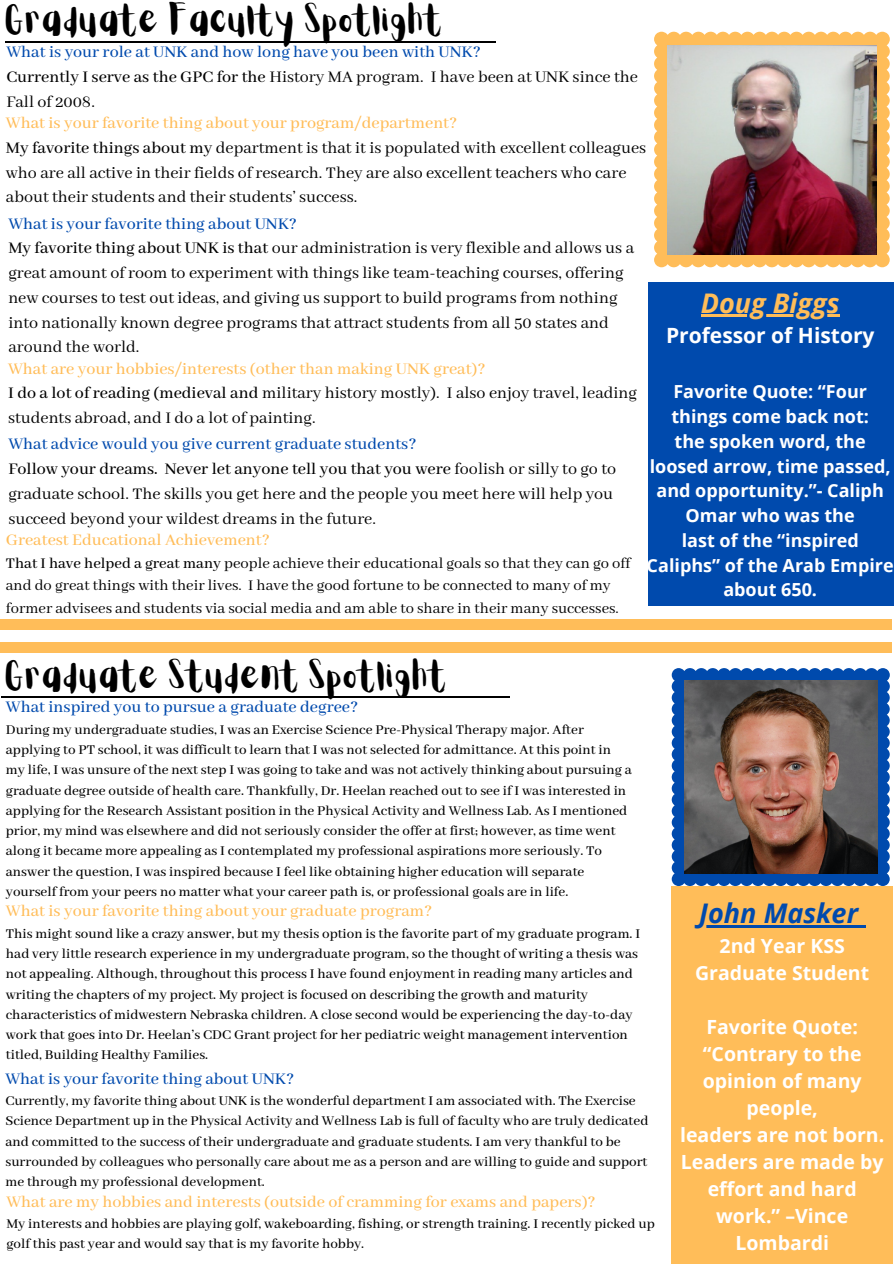
<style>
.page{position:relative;width:894px;height:1264px;background:#fff}
.page>*{position:absolute;margin:0;border:0;box-sizing:border-box;transform-origin:0 0}
.t1{font:31.5px "Aloja Extended";color:#000}
.t2{font:italic 700 27px "Open Sans";color:#004aad}
.t3{font:italic 700 27px "Open Sans";color:#ffbd59}
.t4{font:700 21px "Open Sans";color:#fff}
.t5{font:700 19.5px/27px "Open Sans";color:#fff;text-align:center}
.t6{font:18px/24.8px "Abhaya Libre";color:#000}
.t7{font:700 18px/24.8px "Open Sans";color:#fff;text-align:center}
.t8{font:500 18px "Abhaya Libre";color:#ffbd59}
.t9{font:500 18px "Abhaya Libre";color:#004aad}
.t10{font:16.5px/22.5px "Abhaya Libre";color:#000}
.t11{font:500 15px/20.2px "Abhaya Libre";color:#000}
.s1{font-weight:500;color:#004aad}
.s2{font-weight:500}
.s3{font-weight:500;color:#ffbd59}
</style>
<div class="page">
<hr style="left:2px;top:696px;width:508px;height:1px;background:#000">
<hr style="left:6px;top:41px;width:490px;height:1px;background:#000">
<div style="left:0;top:642px;width:892px;height:10px;background:#ffbd59"></div>
<div style="left:0;top:619px;width:892px;height:10px;background:#ffbd59"></div>
<div style="left:648px;top:282px;width:245px;height:323px;background:#004aad"></div>
<div style="left:671px;top:886px;width:221px;height:377px;background:#ffbd59"></div>
<svg style="left:671px;top:668px;width:218px;height:218px;background:#1b5aae"></svg>
<img style="left:683px;top:680px;width:194px;height:193px">
<svg style="left:654px;top:32px;width:235px;height:235px;background:#f4b85f"></svg>
<img style="left:667px;top:45px;width:209px;height:209px">
<hr style="left:699px;top:925px;width:158px;height:2px;background:#004aad">
<svg style="left:857px;top:925px;width:7px;height:2px"></svg>
<hr style="left:700px;top:315px;width:139px;height:2px;background:#ffbd59">
<h1 class="t1" style="left:6px;top:6px;width:439px">Graduate Faculty Spotlight</h1>
<p class="t6" style="left:6px;top:40px;width:632px"><span class="s1">What is your role at UNK and how long have you been with UNK?<br></span><span class="s2">Currently I serve as the GPC for the</span> History MA program. I have been at UNK since the<br>Fall of 2008.</p>
<p class="t6" style="left:6px;top:111px;width:641px"><span class="s3">What is your favorite thing about your program/department?<br></span><span class="s2">My favorite things about my</span> department is that it is populated with excellent colleagues who are all active in their fields of research. They are also excellent teachers who care about their students and their students’ success.</p>
<p class="t6" style="left:8px;top:212px;width:627px"><span class="s1">What is your favorite thing about UNK?<br></span><span class="s2">My favorite thing about UNK is that</span> our administration is very flexible and allows us a great amount of room to experiment with things like team-teaching courses, offering new courses to test out ideas, and giving us support to build programs from nothing into nationally known degree programs that attract students from all 50 states and around the world.</p>
<p class="t6" style="left:8px;top:357px;width:630px"><span class="s3">What are your hobbies/interests (other than making UNK great)?<br></span><span class="s2">I do a lot of reading (medieval and</span> military history mostly). I also enjoy travel, leading students abroad, and I do a lot of painting.</p>
<p class="t6" style="left:8px;top:432px;width:609px"><span class="s1">What advice would you give current graduate students?<br></span><span class="s2">Follow your dreams. Never let anyone tell you that you were</span> foolish or silly to go to graduate school. The skills you get here and the people you meet here will help you succeed beyond your wildest dreams in the future.</p>
<p class="t8" style="left:6px;top:530px;width:265px">Greatest Educational Achievement?</p>
<p class="t10" style="left:6px;top:552px;width:625px"><span class="s2">That I have helped a great many</span> people achieve their educational goals so that they can go off and do great things with their lives. I have the good fortune to be connected to many of my former advisees and students via social media and am able to share in their many successes.</p>
<h2 class="t3" style="left:700px;top:284px;width:140px">Doug Biggs</h2>
<h3 class="t4" style="left:666px;top:320px;width:210px">Professor of History</h3>
<p class="t7" style="left:646px;top:379px;width:248px">Favorite Quote: “Four things come back not:<br>the spoken word, the loosed arrow, time passed, and opportunity.”- Caliph<br>Omar who was the<br>last of the “inspired<br>Caliphs” of the Arab Empire about 650.</p>
<h1 class="t1" style="left:6px;top:661px;width:443px">Graduate Student Spotlight</h1>
<p class="t9" style="left:6px;top:697px;width:354px">What inspired you to pursue a graduate degree?</p>
<p class="t11" style="left:6px;top:720px;width:627px">During my undergraduate studies, I was an Exercise Science Pre-Physical Therapy major. After applying to PT school, it was difficult to learn that I was not selected for admittance. At this point in my life, I was unsure of the next step I was going to take and was not actively thinking about pursuing a graduate degree outside of health care. Thankfully, Dr. Heelan reached out to see if I was interested in applying for the Research Assistant position in the Physical Activity and Wellness Lab. As I mentioned prior, my mind was elsewhere and did not seriously consider the offer at first; however, as time went along it became more appealing as I contemplated my professional aspirations more seriously. To answer the question, I was inspired because I feel like obtaining higher education will separate yourself from your peers no matter what your career path is, or professional goals are in life.</p>
<p class="t8" style="left:6px;top:901px;width:428px">What is your favorite thing about your graduate program?</p>
<p class="t11" style="left:6px;top:923px;width:635px">This might sound like a crazy answer, but my thesis option is the favorite part of my graduate program. I had very little research experience in my undergraduate program, so the thought of writing a thesis was not appealing. Although, throughout this process I have found enjoyment in reading many articles and writing the chapters of my project. My project is focused on describing the growth and maturity characteristics of midwestern Nebraska children. A close second would be experiencing the day-to-day work that goes into Dr. Heelan’s CDC Grant project for her pediatric weight management intervention titled, Building Healthy Families.</p>
<p class="t9" style="left:5px;top:1068px;width:290px">What is your favorite thing about UNK?</p>
<p class="t11" style="left:5px;top:1091px;width:644px">Currently, my favorite thing about UNK is the wonderful department I am associated with. The Exercise Science Department up in the Physical Activity and Wellness Lab is full of faculty who are truly dedicated and committed to the success of their undergraduate and graduate students. I am very thankful to be surrounded by colleagues who personally care about me as a person and are willing to guide and support me through my professional development.</p>
<p class="t8" style="left:6px;top:1191px;width:590px">What are my hobbies and interests (outside of cramming for exams and papers)?</p>
<p class="t11" style="left:6px;top:1214px;width:649px">My interests and hobbies are playing golf, wakeboarding, fishing, or strength training. I recently picked up golf this past year and would say that is my favorite hobby.</p>
<h2 class="t2" style="left:699px;top:894px;width:160px">John Masker</h2>
<h3 class="t5" style="left:695px;top:931px;width:175px">2nd Year KSS<br>Graduate Student</h3>
<h3 class="t5" style="left:680px;top:1012px;width:206px">Favorite Quote: “Contrary to the opinion of many people,<br>leaders are not born.<br>Leaders are made by effort and hard work.” –Vince<br>Lombardi</h3>
</div>
